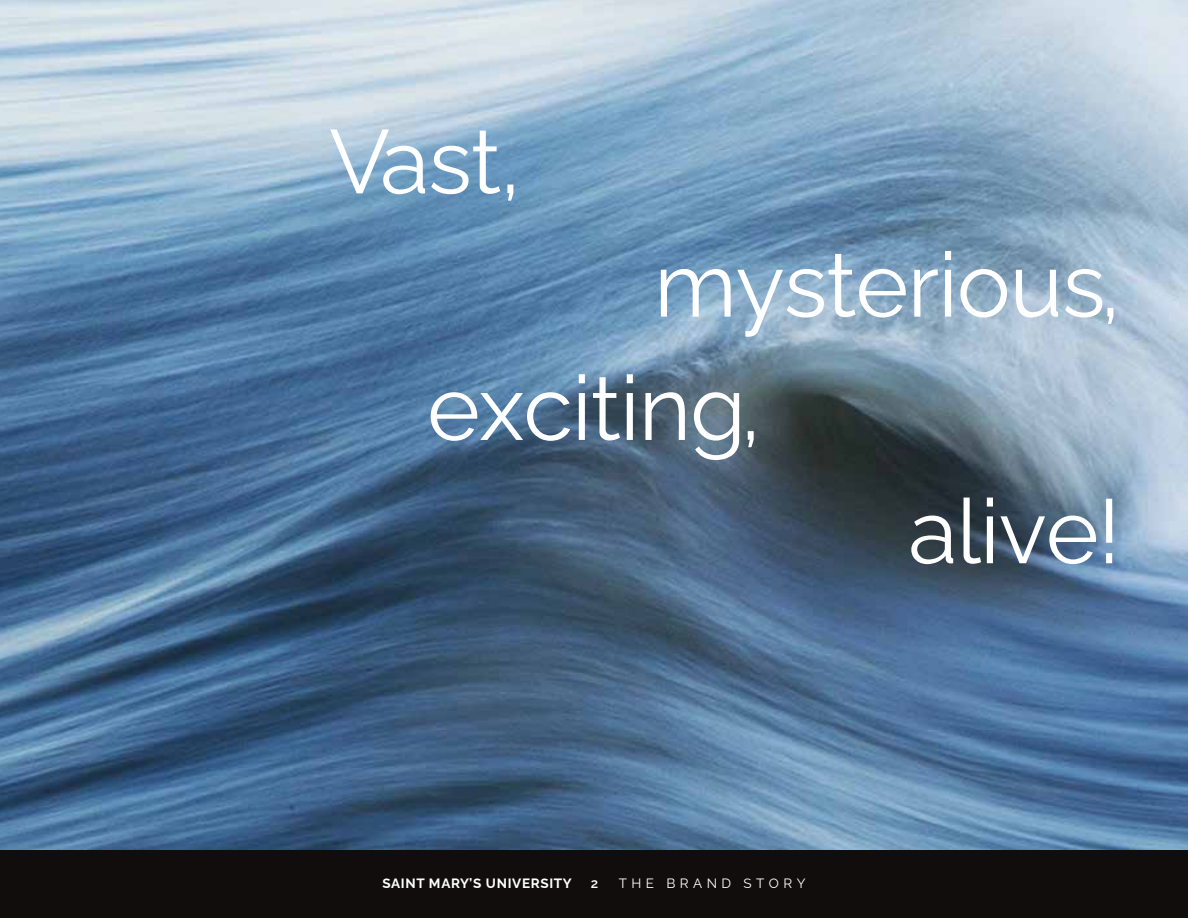
<style>
.page{position:relative;width:1188px;height:918px;background:#fff}
.page>*{position:absolute;margin:0;border:0;box-sizing:border-box;transform-origin:0 0}
.t1{font:90px "Raleway";letter-spacing:-.01em;color:#fff}
.t2{font:700 13.5px "Raleway";letter-spacing:.05em;color:#fff}
.t3{font:13.5px "Raleway";letter-spacing:.33em;color:#fff}
.t4{font:600 13.5px "Raleway";color:#fff}
</style>
<div class="page">
<img style="left:0;top:0;width:1188px;height:850px">
<div style="left:0;top:850px;width:1188px;height:68px;background:#100d0c"></div>
<p class="t1" style="left:329px;top:90px;width:193px">Vast,</p>
<p class="t1" style="left:654px;top:213px;width:468px">mysterious,</p>
<p class="t1" style="left:427px;top:336px;width:335px">exciting,</p>
<p class="t1" style="left:908px;top:460px;width:214px">alive!</p>
<p class="t2" style="left:382px;top:872px;width:191px">SAINT MARY’S UNIVERSITY</p>
<p class="t4" style="left:591px;top:872px;width:9px">2</p>
<p class="t3" style="left:619px;top:872px;width:188px">THE BRAND STORY</p>
</div>
